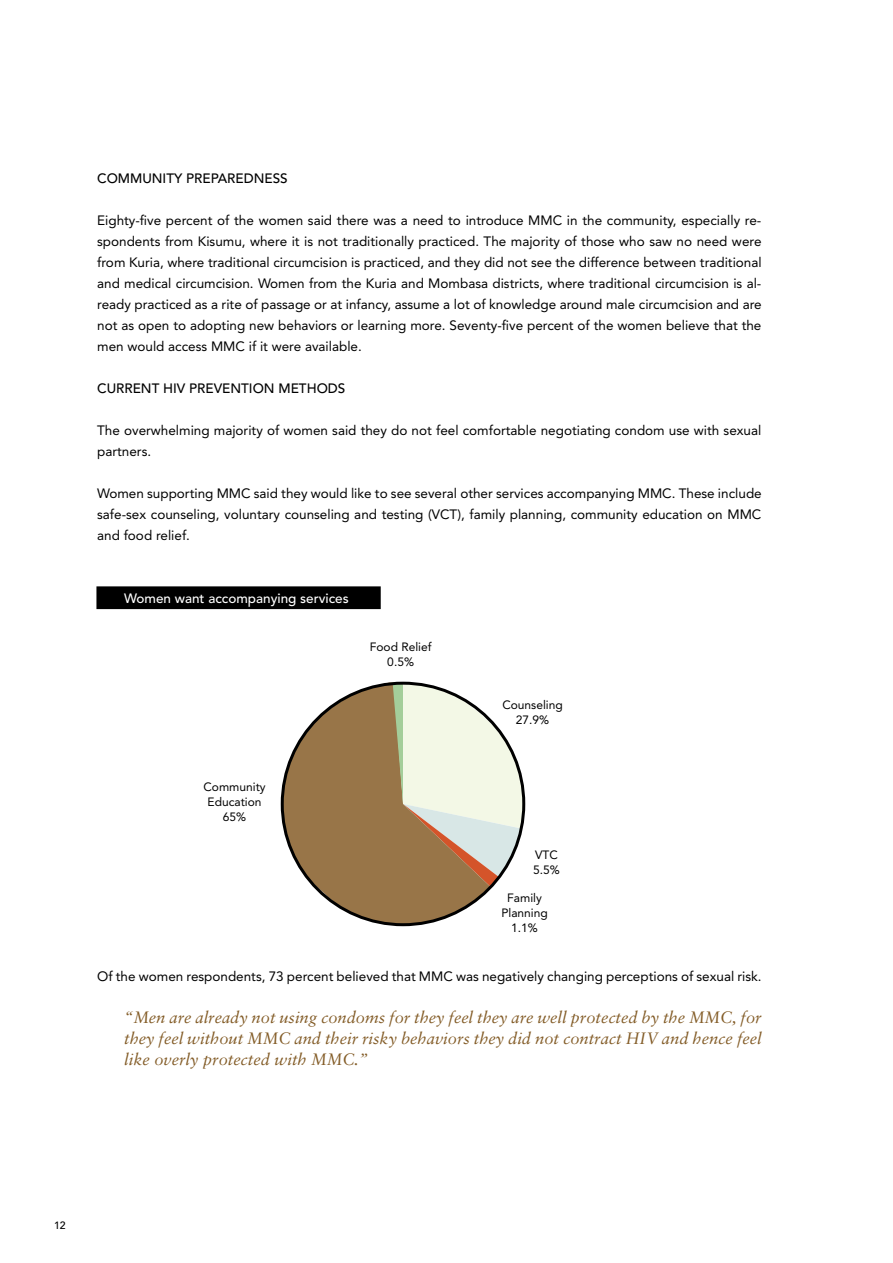
<style>
.page{position:relative;width:893px;height:1263px;background:#fff}
.page>*{position:absolute;margin:0;border:0;box-sizing:border-box;transform-origin:0 0}
.t1{font:italic 16.5px/21px "Sabon";color:#835c27;text-align:justify}
.t2{font:13.5px/21px "Avenir";color:#000;text-align:justify}
.t3{font:500 13.5px "Avenir";color:#000}
.t4{font:500 13.5px "Avenir";color:#fff}
.t5{font:12px/15px "Avenir";color:#000;text-align:center}
.t6{font:500 10.5px "Avenir";color:#000}
</style>
<div class="page">
<div style="left:97px;top:587px;width:283px;height:21px;background:#000"></div>
<div style="left:96px;top:586px;width:285px;height:23px;border:2px solid #000"></div>
<svg style="left:283px;top:682px;width:207px;height:242px;fill:#987548"></svg>
<svg style="left:393px;top:682px;width:131px;height:204px"></svg>
<p class="t3" style="left:97px;top:171px;width:192px">COMMUNITY PREPAREDNESS</p>
<p class="t2" style="left:97px;top:210px;width:666px">Eighty-five percent of the women said there was a need to introduce MMC in the community, especially re&shy;spondents from Kisumu, where it is not traditionally practiced. The majority of those who saw no need were from Kuria, where traditional circumcision is practiced, and they did not see the difference between traditional and medical circumcision. Women from the Kuria and Mombasa districts, where traditional circumcision is al&shy;ready practiced as a rite of passage or at infancy, assume a lot of knowledge around male circumcision and are not as open to adopting new behaviors or learning more. Seventy-five percent of the women believe that the men would access MMC if it were available.</p>
<p class="t3" style="left:97px;top:381px;width:250px">CURRENT HIV PREVENTION METHODS</p>
<p class="t2" style="left:97px;top:420px;width:666px">The overwhelming majority of women said they do not feel comfortable negotiating condom use with sexual partners.</p>
<p class="t2" style="left:97px;top:483px;width:666px">Women supporting MMC said they would like to see several other services accompanying MMC. These include safe-sex counseling, voluntary counseling and testing (VCT), family planning, community education on MMC and food relief.</p>
<p class="t4" style="left:124px;top:591px;width:226px">Women want accompanying services</p>
<p class="t5" style="left:370px;top:639px;width:63px">Food Relief<br>0.5%</p>
<p class="t5" style="left:203px;top:779px;width:64px">Community<br>Education<br>65%</p>
<p class="t5" style="left:502px;top:697px;width:62px">Counseling<br>27.9%</p>
<p class="t5" style="left:533px;top:847px;width:28px;text-align:left">VTC<br>5.5%</p>
<p class="t5" style="left:501px;top:890px;width:48px">Family<br>Planning<br>1.1%</p>
<p class="t2" style="left:97px;top:966px;width:666px">Of the women respondents, 73 percent believed that MMC was negatively changing perceptions of sexual risk.</p>
<p class="t1" style="left:124px;top:1007px;width:639px">“Men are already not using condoms for they feel they are well protected by the MMC, for they feel without MMC and their risky behaviors they did not contract HIV and hence feel like overly protected with MMC.”</p>
<p class="t6" style="left:54px;top:1219px;width:13px">12</p>
</div>
